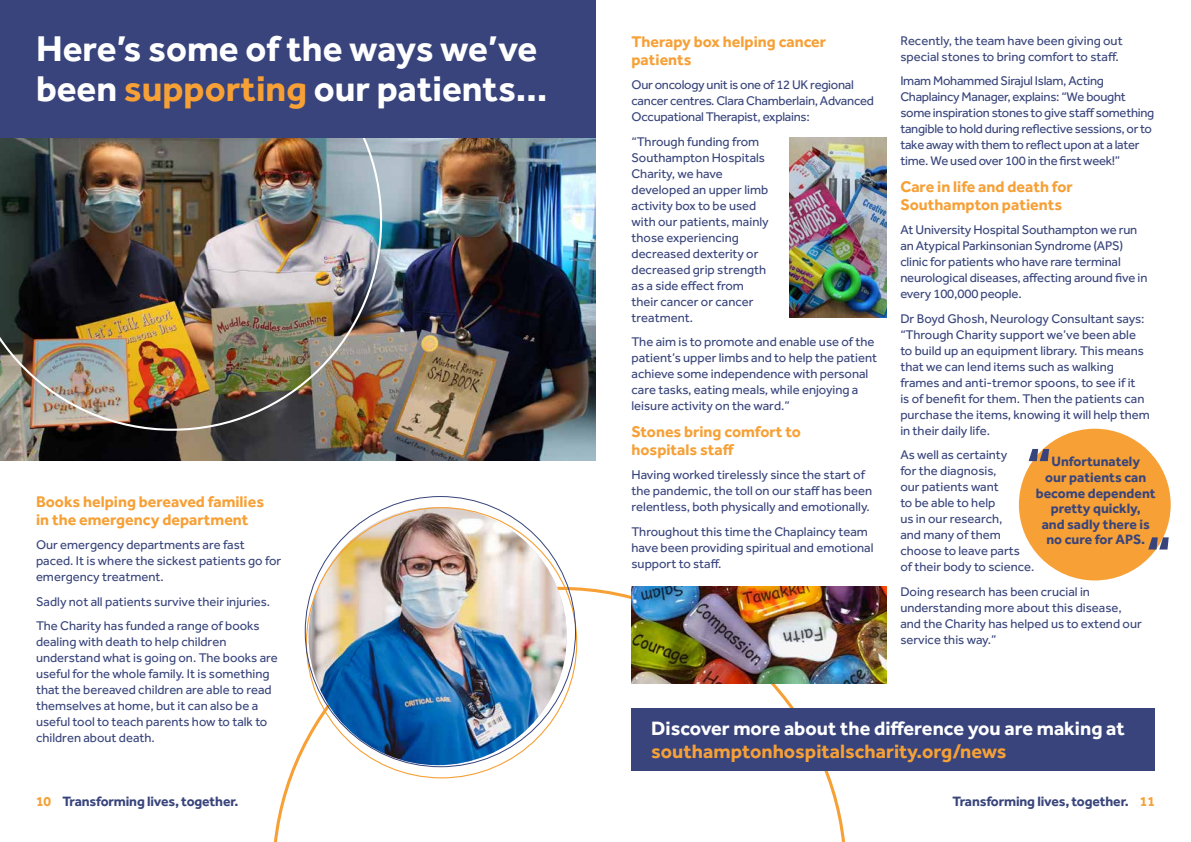
<style>
.page{position:relative;width:1191px;height:842px;background:#fff}
.page>*{position:absolute;margin:0;border:0;box-sizing:border-box;transform-origin:0 0}
.t1{font:700 53.1px "Effra";color:#38447b}
.t2{font:700 37px/40px "Effra";color:#fff}
.t3{font:700 20px "Effra";color:#fff}
.t4{font:700 20px "Effra";color:#f6a036}
.t5{font:700 16px/18px "Effra";color:#f6a036}
.t6{font:700 14px/15.7px "Effra";letter-spacing:-.01em;color:#38447b;text-align:center}
.t7{font:700 14px "Effra";color:#f6a036}
.t8{font:13px/16px "Effra";color:#38447b}
.t9{font:13px/16px "Effra";letter-spacing:-.02em;color:#38447b}
.s1{color:#f6a036}
</style>
<div class="page">
<svg style="left:274px;top:587px;width:573px;height:255px"></svg>
<img style="left:0;top:138px;width:595px;height:323px">
<img style="left:0;top:138px;width:382px;height:293px">
<div style="left:1019px;top:429px;width:151px;height:151px;background:#f6a036;border-radius:50%"></div>
<img style="left:789px;top:138px;width:97px;height:179px">
<div style="left:0;top:0;width:595px;height:138px;background:#38447b"></div>
<div style="left:631px;top:709px;width:524px;height:62px;background:#38447b"></div>
<img style="left:308px;top:507px;width:259px;height:258px;border-radius:129px">
<img style="left:631px;top:587px;width:255px;height:96px">
<h2 class="t2" style="left:36px;top:28px;width:513px">Here’s some of the ways we’ve been <span class="s1">supporting</span> our patients…</h2>
<p class="t5" style="left:36px;top:492px;width:229px">Books helping bereaved families in the emergency department</p>
<p class="t8" style="left:36px;top:537px;width:247px">Our emergency departments are fast paced. It is where the sickest patients go for emergency treatment.</p>
<p class="t8" style="left:36px;top:589px;width:235px;line-height:24.5px">Sadly not all patients survive their injuries.<br>The Charity has funded a range of books</p>
<p class="t8" style="left:36px;top:634px;width:243px">dealing with death to help children understand what is going on. The books are useful for the whole family. It is something that the bereaved children are able to read themselves at home, but it can also be a useful tool to teach parents how to talk to children about death.</p>
<p class="t5" style="left:631px;top:32px;width:196px">Therapy box helping cancer patients</p>
<p class="t9" style="left:631px;top:77px;width:244px">Our oncology unit is one of 12 UK regional cancer centres. Clara Chamberlain, Advanced<br>Occupational Therapist, explains:</p>
<p class="t8" style="left:631px;top:133px;width:139px">“Through funding from<br>Southampton Hospitals<br>Charity, we have developed an upper limb activity box to be used with our patients, mainly those experiencing decreased dexterity or decreased grip strength as a side effect from their cancer or cancer treatment.</p>
<p class="t8" style="left:631px;top:334px;width:247px">The aim is to promote and enable use of the patient’s upper limbs and to help the patient achieve some independence with personal care tasks, eating meals, while enjoying a leisure activity on the ward.”</p>
<p class="t5" style="left:631px;top:422px;width:171px">Stones bring comfort to hospitals staff</p>
<p class="t8" style="left:631px;top:467px;width:242px">Having worked tirelessly since the start of the pandemic, the toll on our staff has been relentless, both physically and emotionally.</p>
<p class="t8" style="left:631px;top:523px;width:243px">Throughout this time the Chaplaincy team have been providing spiritual and emotional support to staff.</p>
<p class="t8" style="left:900px;top:32px;width:224px">Recently, the team have been giving out special stones to bring comfort to staff.</p>
<p class="t9" style="left:900px;top:73px;width:256px">Imam Mohammed Sirajul Islam, Acting Chaplaincy Manager, explains: “We bought some inspiration stones to give staff something tangible to hold during reflective sessions, or to take away with them to reflect upon at a later time. We used over 100 in the first week!”</p>
<p class="t5" style="left:900px;top:177px;width:174px">Care in life and death for<br>Southampton patients</p>
<p class="t8" style="left:900px;top:222px;width:249px">At University Hospital Southampton we run an Atypical Parkinsonian Syndrome (APS) clinic for patients who have rare terminal neurological diseases, affecting around five in every 100,000 people.</p>
<p class="t8" style="left:900px;top:310px;width:251px">Dr Boyd Ghosh, Neurology Consultant says: “Through Charity support we’ve been able to build up an equipment library. This means that we can lend items such as walking frames and anti-tremor spoons, to see if it<br>is of benefit for them. Then the patients can purchase the items, knowing it will help them in their daily life.</p>
<p class="t8" style="left:900px;top:447px;width:136px">As well as certainty<br>for the diagnosis,<br>our patients want<br>to be able to help<br>us in our research,<br>and many of them choose to leave parts of their body to science.</p>
<p class="t8" style="left:900px;top:583px;width:243px">Doing research has been crucial in understanding more about this disease, and the Charity has helped us to extend our service this way.”</p>
<h1 class="t1" style="left:1026px;top:434px;width:27px">“</h1>
<p class="t6" style="left:1035px;top:453px;width:121px">Unfortunately<br>our patients can become dependent pretty quickly,<br>and sadly there is no cure for APS.</p>
<h1 class="t1" style="left:1146px;top:523px;width:27px">“</h1>
<h3 class="t3" style="left:651px;top:716px;width:475px">Discover more about the difference you are making at</h3>
<h3 class="t4" style="left:651px;top:739px;width:357px">southamptonhospitalscharity.org/news</h3>
<p class="t6" style="left:36px;top:793px;width:204px"><span class="s1">10</span> Transforming lives, together.</p>
<p class="t6" style="left:952px;top:793px;width:178px">Transforming lives, together.</p>
<p class="t7" style="left:1140px;top:793px;width:16px">11</p>
</div>
